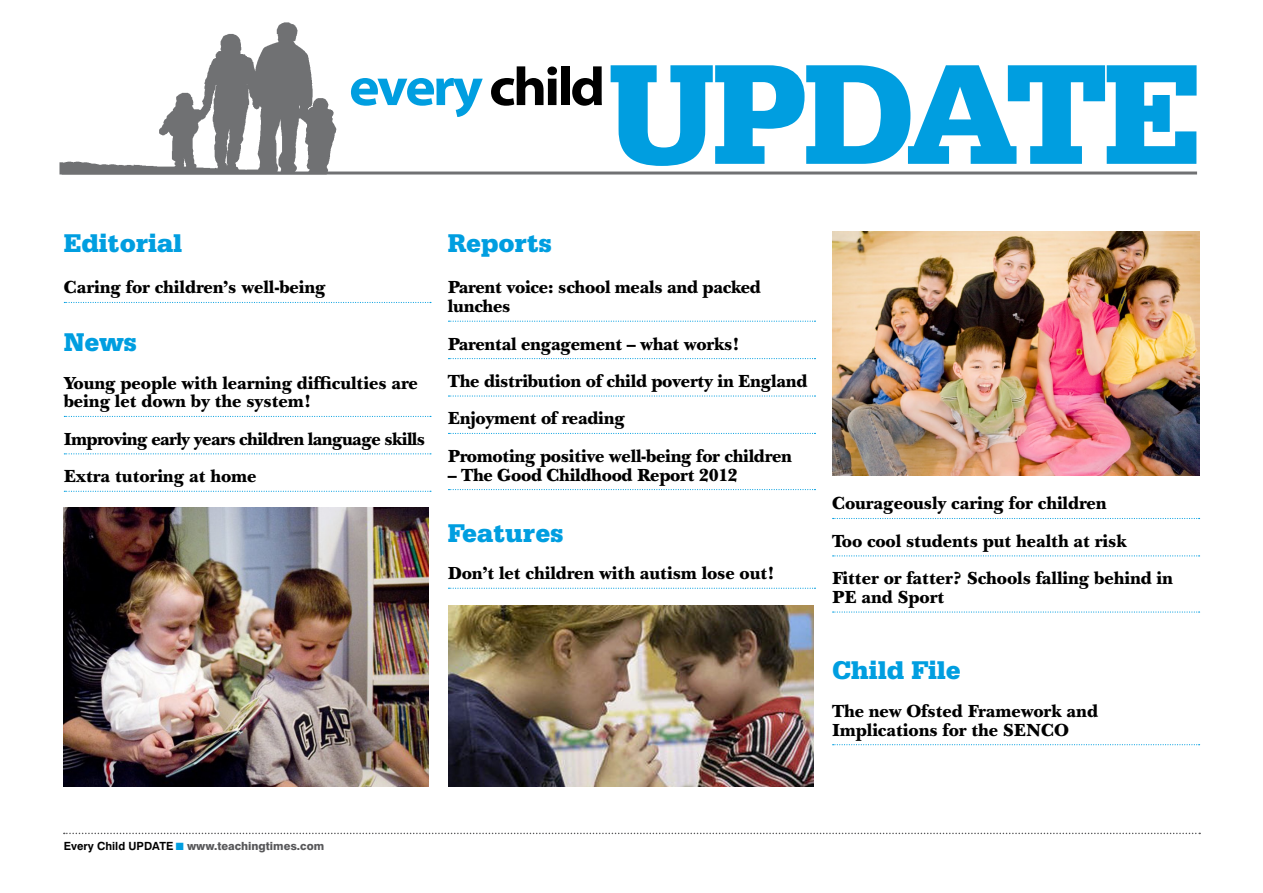
<style>
.page{position:relative;width:1263px;height:893px;background:#fff}
.page>*{position:absolute;margin:0;border:0;box-sizing:border-box;transform-origin:0 0}
.t1{font:900 150px "Serifa BT";letter-spacing:-.04em;color:#009ee0}
.t2{font:54px "Myriad MM";letter-spacing:-.05em;color:#009ee0}
.t3{font:900 27px "Serifa BT";letter-spacing:-.01em;color:#009ee0}
.t4{font:900 18px/37.3px "New Baskerville IT Cby BT";letter-spacing:-.01em;color:#000}
.t5{font:900 18px/37.3px "New Baskerville IT Cby BT";letter-spacing:-.04em;color:#000}
.t6{font:800 11.25px "Swiss 721 BT";color:#58585a}
.s1{color:#000}
.s2{font-weight:700;color:#000}
.s3{color:#009ee0}
</style>
<div class="page">
<svg style="left:64px;top:833px;width:1136px;height:1px"></svg>
<hr style="left:62px;top:172px;width:1135px;height:3px;background:#707173">
<img style="left:59px;top:22px;width:298px;height:153px">
<svg style="left:64px;top:302px;width:367px;height:1px"></svg>
<svg style="left:64px;top:416px;width:367px;height:1px"></svg>
<svg style="left:64px;top:453px;width:367px;height:1px"></svg>
<svg style="left:64px;top:491px;width:367px;height:1px"></svg>
<svg style="left:448px;top:321px;width:367px;height:1px"></svg>
<svg style="left:448px;top:358px;width:367px;height:1px"></svg>
<svg style="left:448px;top:395px;width:367px;height:2px"></svg>
<svg style="left:448px;top:433px;width:367px;height:1px"></svg>
<svg style="left:448px;top:489px;width:367px;height:1px"></svg>
<svg style="left:448px;top:588px;width:367px;height:1px"></svg>
<svg style="left:833px;top:518px;width:366px;height:1px"></svg>
<svg style="left:833px;top:555px;width:366px;height:1px"></svg>
<svg style="left:833px;top:611px;width:366px;height:2px"></svg>
<svg style="left:833px;top:744px;width:366px;height:1px"></svg>
<img style="left:64px;top:507px;width:365px;height:280px">
<img style="left:448px;top:606px;width:365px;height:181px">
<img style="left:832px;top:231px;width:367px;height:245px">
<h2 class="t2" style="left:349px;top:61px;width:258px">every <span class="s1">child</span></h2>
<h1 class="t1" style="left:606px;top:21px;width:598px">UPDATE</h1>
<h3 class="t3" style="left:64px;top:226px;width:120px">Editorial</h3>
<p class="t4" style="left:64px;top:269px;width:264px">Caring for children’s well-being</p>
<h3 class="t3" style="left:64px;top:325px;width:75px">News</h3>
<p class="t4" style="left:64px;top:373px;width:356px;line-height:18.8px">Young people with learning difficulties are being let down by the system!</p>
<p class="t5" style="left:64px;top:420px;width:363px">Improving early years children language skills<br>Extra tutoring at home</p>
<h3 class="t3" style="left:448px;top:226px;width:105px">Reports</h3>
<p class="t4" style="left:448px;top:278px;width:315px;line-height:18.8px">Parent voice: school meals and packed lunches</p>
<p class="t4" style="left:448px;top:325px;width:361px">Parental engagement – what works!<br>The distribution of child poverty in England Enjoyment of reading<br>Promoting positive well-being for children</p>
<p class="t4" style="left:448px;top:456px;width:292px">– The Good Childhood Report 2012</p>
<h3 class="t3" style="left:448px;top:516px;width:117px">Features</h3>
<p class="t4" style="left:448px;top:554px;width:329px">Don’t let children with autism lose out!</p>
<p class="t4" style="left:832px;top:485px;width:343px">Courageously caring for children<br>Too cool students put health at risk<br>Fitter or fatter? Schools falling behind in</p>
<p class="t4" style="left:832px;top:578px;width:114px">PE and Sport</p>
<h3 class="t3" style="left:832px;top:653px;width:130px">Child File</h3>
<p class="t4" style="left:832px;top:701px;width:268px;line-height:18.8px">The new Ofsted Framework and<br>Implications for the SENCO</p>
<p class="t6" style="left:64px;top:839px;width:262px"><span class="s2">Every Child UPDATE</span> <span class="s3">■</span> www.teachingtimes.com</p>
</div>
